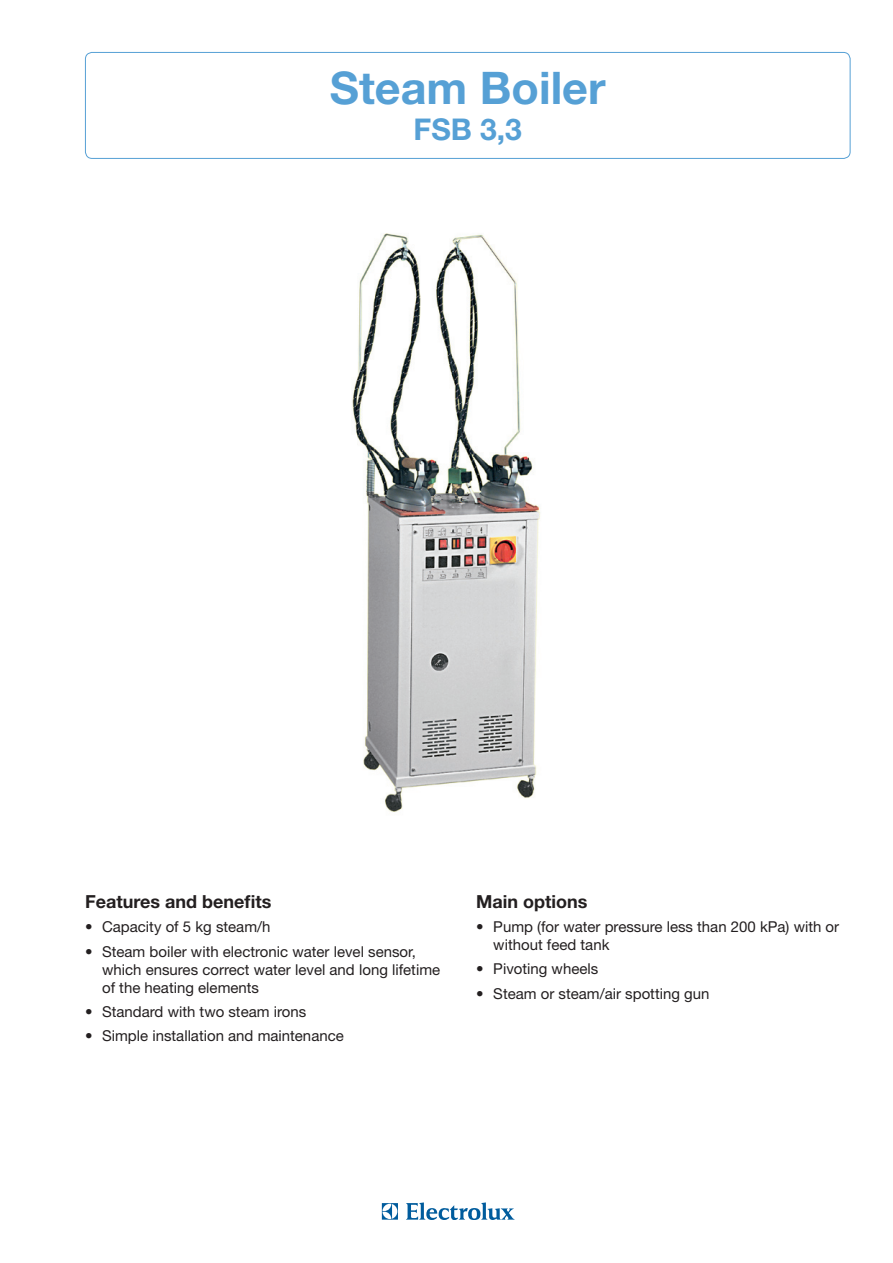
<style>
.page{position:relative;width:893px;height:1263px;background:#fff}
.page>*{position:absolute;margin:0;border:0;box-sizing:border-box;transform-origin:0 0}
.t1{font:700 45px "Helvetica Neue";color:#56a0d5}
.t2{font:700 30px "Helvetica Neue";color:#56a0d5}
.t3{font:700 18px "Helvetica Neue";color:#231f20}
.t4{font:15px/18px "Helvetica Neue";color:#231f20}
</style>
<div class="page">
<div style="left:85px;top:52px;width:765px;height:107px;border:1px solid #56a0d5;border-radius:7px"></div>
<svg style="left:406px;top:1202px;width:108px;height:18px"></svg>
<svg style="left:382px;top:1203px;width:16px;height:16px"></svg>
<img style="left:352px;top:233px;width:188px;height:579px">
<h1 class="t1" style="left:330px;top:60px;width:277px">Steam Boiler</h1>
<h2 class="t2" style="left:414px;top:110px;width:110px">FSB 3,3</h2>
<p class="t3" style="left:85px;top:890px;width:188px">Features and benefits</p>
<p class="t4" style="left:85px;top:918px;width:187px">• Capacity of 5 kg steam/h</p>
<p class="t4" style="left:102px;top:942px;width:340px;text-indent:-17px">• Steam boiler with electronic water level sensor, which ensures correct water level and long lifetime of the heating elements</p>
<p class="t4" style="left:85px;top:1002px;width:223px">• Standard with two steam irons</p>
<p class="t4" style="left:85px;top:1027px;width:260px">• Simple installation and maintenance</p>
<p class="t3" style="left:476px;top:890px;width:113px">Main options</p>
<p class="t4" style="left:493px;top:917px;width:347px;text-indent:-17px">• Pump (for water pressure less than 200 kPa) with or without feed tank</p>
<p class="t4" style="left:476px;top:960px;width:124px">• Pivoting wheels</p>
<p class="t4" style="left:476px;top:984px;width:235px">• Steam or steam/air spotting gun</p>
</div>
